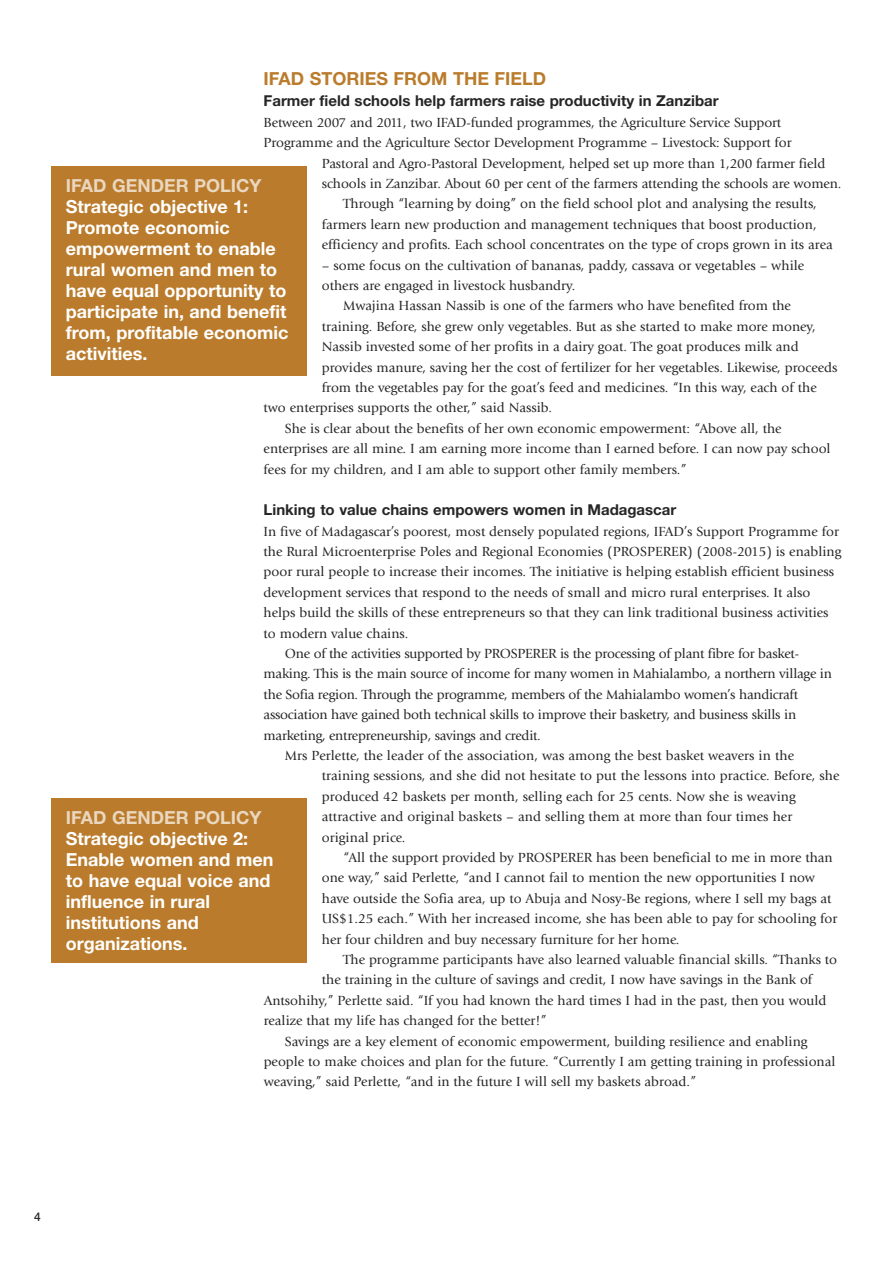
<style>
.page{position:relative;width:893px;height:1263px;background:#fff}
.page>*{position:absolute;margin:0;border:0;box-sizing:border-box;transform-origin:0 0}
.t1{font:700 18px/21px "Helvetica Neue";color:#fff}
.t2{font:700 18px "Helvetica Neue";color:#ead7c0}
.t3{font:700 18px "Helvetica Neue";color:#ba7c2c}
.t4{font:700 15px "Helvetica Neue";color:#272627}
.t5{font:13.8px/20.4px "Giovanni";color:#272627}
.t6{font:500 12px "Helvetica Neue";color:#272627}
</style>
<div class="page">
<div style="left:52px;top:798px;width:255px;height:165px;background:#ba7c2c"></div>
<div style="left:52px;top:166px;width:255px;height:209px;background:#ba7c2c"></div>
<h1 class="t3" style="left:264px;top:73px;width:284px">IFAD STORIES FROM THE FIELD</h1>
<p class="t4" style="left:264px;top:96px;width:457px">Farmer field schools help farmers raise productivity in Zanzibar</p>
<p class="t5" style="left:264px;top:113px;width:519px">Between 2007 and 2011, two IFAD-funded programmes, the Agriculture Service Support</p>
<p class="t5" style="left:264px;top:134px;width:529px">Programme and the Agriculture Sector Development Programme – Livestock: Support for</p>
<p class="t5" style="left:322px;top:154px;width:505px">Pastoral and Agro-Pastoral Development, helped set up more than 1,200 farmer field</p>
<p class="t5" style="left:322px;top:174px;width:521px">schools in Zanzibar. About 60 per cent of the farmers attending the schools are women.</p>
<p class="t5" style="left:343px;top:195px;width:475px">Through “learning by doing” on the field school plot and analysing the results,</p>
<p class="t5" style="left:322px;top:215px;width:496px">farmers learn new production and management techniques that boost production,</p>
<p class="t5" style="left:322px;top:236px;width:512px">efficiency and profits. Each school concentrates on the type of crops grown in its area</p>
<p class="t5" style="left:322px;top:256px;width:484px">– some focus on the cultivation of bananas, paddy, cassava or vegetables – while others are engaged in livestock husbandry.</p>
<p class="t5" style="left:343px;top:297px;width:449px">Mwajina Hassan Nassib is one of the farmers who have benefited from the</p>
<p class="t5" style="left:322px;top:317px;width:495px">training. Before, she grew only vegetables. But as she started to make more money,</p>
<p class="t5" style="left:322px;top:338px;width:478px">Nassib invested some of her profits in a dairy goat. The goat produces milk and</p>
<p class="t5" style="left:322px;top:358px;width:517px">provides manure, saving her the cost of fertilizer for her vegetables. Likewise, proceeds</p>
<p class="t5" style="left:322px;top:378px;width:496px">from the vegetables pay for the goat’s feed and medicines. “In this way, each of the</p>
<p class="t5" style="left:264px;top:399px;width:290px">two enterprises supports the other,” said Nassib.</p>
<p class="t5" style="left:285px;top:419px;width:498px">She is clear about the benefits of her own economic empowerment: “Above all, the</p>
<p class="t5" style="left:264px;top:440px;width:569px">enterprises are all mine. I am earning more income than I earned before. I can now pay school</p>
<p class="t5" style="left:264px;top:460px;width:424px">fees for my children, and I am able to support other family members.”</p>
<p class="t4" style="left:264px;top:504px;width:414px">Linking to value chains empowers women in Madagascar</p>
<p class="t5" style="left:264px;top:522px;width:577px">In five of Madagascar’s poorest, most densely populated regions, IFAD’s Support Programme for</p>
<p class="t5" style="left:264px;top:542px;width:579px">the Rural Microenterprise Poles and Regional Economies (PROSPERER) (2008-2015) is enabling</p>
<p class="t5" style="left:264px;top:563px;width:572px">poor rural people to increase their incomes. The initiative is helping establish efficient business</p>
<p class="t5" style="left:264px;top:583px;width:548px">development services that respond to the needs of small and micro rural enterprises. It also</p>
<p class="t5" style="left:264px;top:603px;width:566px">helps build the skills of these entrepreneurs so that they can link traditional business activities</p>
<p class="t5" style="left:264px;top:624px;width:146px">to modern value chains.</p>
<p class="t5" style="left:285px;top:644px;width:516px">One of the activities supported by PROSPERER is the processing of plant fibre for basket-</p>
<p class="t5" style="left:264px;top:665px;width:570px">making. This is the main source of income for many women in Mahialambo, a northern village in</p>
<p class="t5" style="left:264px;top:685px;width:536px">the Sofia region. Through the programme, members of the Mahialambo women’s handicraft</p>
<p class="t5" style="left:264px;top:705px;width:534px">association have gained both technical skills to improve their basketry, and business skills in</p>
<p class="t5" style="left:264px;top:726px;width:279px">marketing, entrepreneurship, savings and credit.</p>
<p class="t5" style="left:285px;top:746px;width:511px">Mrs Perlette, the leader of the association, was among the best basket weavers in the</p>
<p class="t5" style="left:322px;top:767px;width:519px">training sessions, and she did not hesitate to put the lessons into practice. Before, she</p>
<p class="t5" style="left:322px;top:787px;width:475px">produced 42 baskets per month, selling each for 25 cents. Now she is weaving</p>
<p class="t5" style="left:322px;top:807px;width:472px">attractive and original baskets – and selling them at more than four times her</p>
<p class="t5" style="left:322px;top:828px;width:85px">original price.</p>
<p class="t5" style="left:343px;top:848px;width:491px">“All the support provided by PROSPERER has been beneficial to me in more than</p>
<p class="t5" style="left:322px;top:869px;width:495px">one way,” said Perlette, “and I cannot fail to mention the new opportunities I now</p>
<p class="t5" style="left:322px;top:889px;width:511px">have outside the Sofia area, up to Abuja and Nosy-Be regions, where I sell my bags at</p>
<p class="t5" style="left:322px;top:909px;width:517px">US$1.25 each.” With her increased income, she has been able to pay for schooling for</p>
<p class="t5" style="left:322px;top:930px;width:359px">her four children and buy necessary furniture for her home.</p>
<p class="t5" style="left:343px;top:950px;width:496px">The programme participants have also learned valuable financial skills. “Thanks to</p>
<p class="t5" style="left:322px;top:971px;width:492px">the training in the culture of savings and credit, I now have savings in the Bank of</p>
<p class="t5" style="left:264px;top:991px;width:564px">Antsohihy,” Perlette said. “If you had known the hard times I had in the past, then you would</p>
<p class="t5" style="left:264px;top:1011px;width:284px">realize that my life has changed for the better!”</p>
<p class="t5" style="left:285px;top:1032px;width:524px">Savings are a key element of economic empowerment, building resilience and enabling</p>
<p class="t5" style="left:264px;top:1052px;width:573px">people to make choices and plan for the future. “Currently I am getting training in professional</p>
<p class="t5" style="left:264px;top:1073px;width:434px">weaving,” said Perlette, “and in the future I will sell my baskets abroad.”</p>
<h1 class="t2" style="left:66px;top:179px;width:197px">IFAD GENDER POLICY</h1>
<h1 class="t1" style="left:66px;top:198px;width:224px">Strategic objective 1:<br>Promote economic empowerment to enable rural women and men to have equal opportunity to participate in, and benefit from, profitable economic activities.</h1>
<h1 class="t2" style="left:66px;top:811px;width:197px">IFAD GENDER POLICY</h1>
<h1 class="t1" style="left:66px;top:829px;width:209px">Strategic objective 2:<br>Enable women and men to have equal voice and influence in rural institutions and organizations.</h1>
<p class="t6" style="left:34px;top:1212px;width:8px">4</p>
</div>
